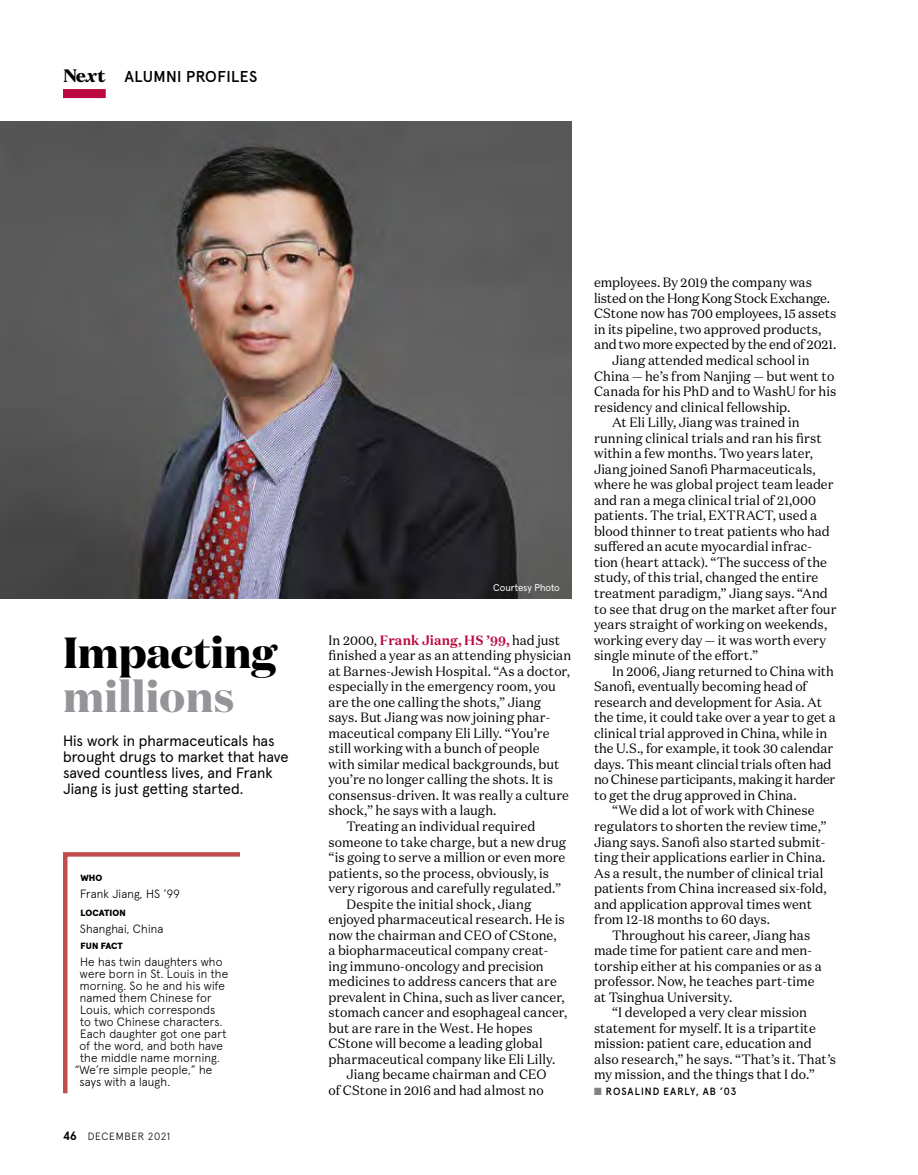
<style>
.page{position:relative;width:918px;height:1175px;background:#fff}
.page>*{position:absolute;margin:0;border:0;box-sizing:border-box;transform-origin:0 0}
.t1{font:700 43.5px "Domaine Display";letter-spacing:-.005em;color:#000}
.t2{font:700 43.5px "Domaine Display";letter-spacing:.01em;color:#939598}
.t3{font:500 15.75px "Apercu Pro";letter-spacing:.025em;color:#000}
.t4{font:15px/15.8px "Apercu Pro";color:#000}
.t5{font:13.5px "Domaine Text";color:#000;scale:.95 1}
.t6{font:13.5px "Domaine Text";letter-spacing:-.02em;color:#000;scale:.95 1}
.t7{font:700 13.5px "Domaine Text";letter-spacing:.01em;color:#bc0a40;scale:.95 1}
.t8{font:300 12px "Apercu Pro";letter-spacing:.015em;color:#000}
.t9{font:500 10.5px "Apercu Pro";letter-spacing:.1em;color:#000;scale:.95 1}
.t10{font:300 10.5px "Apercu Pro";letter-spacing:.065em;color:#000}
.t11{font:9.75px "Apercu Pro";color:#fff}
.t12{font:900 9px "Apercu Pro";letter-spacing:.005em;color:#000}
.s1{font-family:"Domaine Text";font-weight:900;font-size:18px}
.s2{font-family:"Domaine Text";font-weight:900;font-style:italic;font-size:18px}
.s3{font-weight:700;font-size:12px}
.s4{font-weight:400;color:#000}
.s5{color:#808285}
</style>
<div class="page">
<img style="left:0;top:122px;width:572px;height:476px">
<svg style="left:63px;top:852px;width:177px;height:242px"></svg>
<div style="left:63px;top:89px;width:43px;height:9px;background:#bc0a40"></div>
<p class="t3" style="left:63px;top:64px;width:196px"><span class="s1">Ne</span><span class="s2">x</span><span class="s1">t</span> ALUMNI PROFILES</p>
<h1 class="t1" style="left:63px;top:624px;width:215px">Impacting</h1>
<h1 class="t2" style="left:63px;top:667px;width:173px">millions</h1>
<p class="t4" style="left:63px;top:732px;width:227px">His work in pharmaceuticals has brought drugs to market that have saved countless lives, and Frank<br>Jiang is just getting started.</p>
<p class="t12" style="left:80px;top:871px;width:24px">WHO</p>
<p class="t8" style="left:80px;top:884px;width:101px">Frank Jiang, HS ’99</p>
<p class="t12" style="left:80px;top:906px;width:47px">LOCATION</p>
<p class="t8" style="left:80px;top:919px;width:85px">Shanghai, China</p>
<p class="t12" style="left:80px;top:939px;width:44px">FUN FACT</p>
<p class="t8" style="left:80px;top:952px;width:144px">He has twin daughters who</p>
<p class="t8" style="left:80px;top:964px;width:150px">were born in St. Louis in the</p>
<p class="t8" style="left:80px;top:976px;width:147px">morning. So he and his wife</p>
<p class="t8" style="left:80px;top:988px;width:133px">named them Chinese for</p>
<p class="t8" style="left:80px;top:1000px;width:137px">Louis, which corresponds</p>
<p class="t8" style="left:80px;top:1012px;width:144px">to two Chinese characters.</p>
<p class="t8" style="left:80px;top:1024px;width:148px">Each daughter got one part</p>
<p class="t8" style="left:80px;top:1036px;width:145px">of the word, and both have</p>
<p class="t8" style="left:80px;top:1048px;width:141px">the middle name morning.</p>
<p class="t8" style="left:75px;top:1060px;width:139px">“We’re simple people,” he</p>
<p class="t8" style="left:80px;top:1072px;width:92px">says with a laugh.</p>
<p class="t10" style="left:63px;top:1128px;width:109px"><span class="s3">46</span> DECEMBER 2021</p>
<p class="t11" style="left:493px;top:579px;width:68px">Courtesy Photo</p>
<p class="t7" style="left:328px;top:631px;width:245px"><span class="s4">In 2000,</span> Frank Jiang, HS ’99, <span class="s4">had just</span></p>
<p class="t5" style="left:328px;top:647px;width:257px">finished a year as an attending physician</p>
<p class="t5" style="left:328px;top:662px;width:256px">at Barnes-Jewish Hospital. “As a doctor,</p>
<p class="t5" style="left:328px;top:678px;width:241px">especially in the emergency room, you</p>
<p class="t5" style="left:328px;top:693px;width:225px">are the one calling the shots,” Jiang</p>
<p class="t5" style="left:328px;top:709px;width:235px">says. But Jiang was now joining phar-</p>
<p class="t5" style="left:328px;top:724px;width:234px">maceutical company Eli Lilly. “You’re</p>
<p class="t5" style="left:328px;top:740px;width:224px">still working with a bunch of people</p>
<p class="t5" style="left:328px;top:755px;width:245px">with similar medical backgrounds, but</p>
<p class="t5" style="left:328px;top:771px;width:238px">you’re no longer calling the shots. It is</p>
<p class="t5" style="left:328px;top:786px;width:255px">consensus-driven. It was really a culture</p>
<p class="t5" style="left:328px;top:802px;width:178px">shock,” he says with a laugh.</p>
<p class="t5" style="left:347px;top:817px;width:200px">Treating an individual required</p>
<p class="t5" style="left:328px;top:833px;width:252px">someone to take charge, but a new drug</p>
<p class="t5" style="left:328px;top:848px;width:251px">“is going to serve a million or even more</p>
<p class="t5" style="left:328px;top:864px;width:234px">patients, so the process, obviously, is</p>
<p class="t5" style="left:328px;top:879px;width:246px">very rigorous and carefully regulated.”</p>
<p class="t5" style="left:347px;top:895px;width:196px">Despite the initial shock, Jiang</p>
<p class="t5" style="left:328px;top:910px;width:250px">enjoyed pharmaceutical research. He is</p>
<p class="t5" style="left:328px;top:926px;width:242px">now the chairman and CEO of CStone,</p>
<p class="t5" style="left:328px;top:942px;width:233px">a biopharmaceutical company creat-</p>
<p class="t5" style="left:328px;top:957px;width:228px">ing immuno-oncology and precision</p>
<p class="t5" style="left:328px;top:973px;width:242px">medicines to address cancers that are</p>
<p class="t5" style="left:328px;top:988px;width:250px">prevalent in China, such as liver cancer,</p>
<p class="t5" style="left:328px;top:1004px;width:253px">stomach cancer and esophageal cancer,</p>
<p class="t5" style="left:328px;top:1019px;width:217px">but are rare in the West. He hopes</p>
<p class="t5" style="left:328px;top:1035px;width:227px">CStone will become a leading global</p>
<p class="t5" style="left:328px;top:1050px;width:240px">pharmaceutical company like Eli Lilly.</p>
<p class="t5" style="left:347px;top:1066px;width:212px">Jiang became chairman and CEO</p>
<p class="t5" style="left:328px;top:1081px;width:228px">of CStone in 2016 and had almost no</p>
<p class="t5" style="left:594px;top:274px;width:231px">employees. By 2019 the company was</p>
<p class="t6" style="left:594px;top:289px;width:250px">listed on the Hong Kong Stock Exchange.</p>
<p class="t5" style="left:594px;top:305px;width:257px">CStone now has 700 employees, 15 assets</p>
<p class="t5" style="left:594px;top:321px;width:241px">in its pipeline, two approved products,</p>
<p class="t6" style="left:594px;top:336px;width:257px">and two more expected by the end of 2021.</p>
<p class="t5" style="left:612px;top:352px;width:209px">Jiang attended medical school in</p>
<p class="t5" style="left:594px;top:367px;width:255px">China — he’s from Nanjing — but went to</p>
<p class="t5" style="left:594px;top:383px;width:257px">Canada for his PhD and to WashU for his</p>
<p class="t5" style="left:594px;top:398px;width:208px">residency and clinical fellowship.</p>
<p class="t5" style="left:612px;top:414px;width:199px">At Eli Lilly, Jiang was trained in</p>
<p class="t5" style="left:594px;top:429px;width:241px">running clinical trials and ran his first</p>
<p class="t5" style="left:594px;top:445px;width:232px">within a few months. Two years later,</p>
<p class="t5" style="left:594px;top:460px;width:235px">Jiang joined Sanofi Pharmaceuticals,</p>
<p class="t5" style="left:594px;top:476px;width:254px">where he was global project team leader</p>
<p class="t5" style="left:594px;top:491px;width:235px">and ran a mega clinical trial of 21,000</p>
<p class="t5" style="left:594px;top:507px;width:236px">patients. The trial, EXTRACT, used a</p>
<p class="t5" style="left:594px;top:522px;width:250px">blood thinner to treat patients who had</p>
<p class="t5" style="left:594px;top:538px;width:231px">suffered an acute myocardial infrac-</p>
<p class="t5" style="left:594px;top:553px;width:247px">tion (heart attack). “The success of the</p>
<p class="t5" style="left:594px;top:569px;width:238px">study, of this trial, changed the entire</p>
<p class="t5" style="left:594px;top:584px;width:248px">treatment paradigm,” Jiang says. “And</p>
<p class="t5" style="left:594px;top:600px;width:257px">to see that drug on the market after four</p>
<p class="t5" style="left:594px;top:616px;width:247px">years straight of working on weekends,</p>
<p class="t5" style="left:594px;top:631px;width:246px">working every day — it was worth every</p>
<p class="t5" style="left:594px;top:647px;width:174px">single minute of the effort.”</p>
<p class="t5" style="left:612px;top:662px;width:235px">In 2006, Jiang returned to China with</p>
<p class="t5" style="left:594px;top:678px;width:226px">Sanofi, eventually becoming head of</p>
<p class="t5" style="left:594px;top:693px;width:242px">research and development for Asia. At</p>
<p class="t5" style="left:594px;top:709px;width:256px">the time, it could take over a year to get a</p>
<p class="t5" style="left:594px;top:724px;width:247px">clinical trial approved in China, while in</p>
<p class="t5" style="left:594px;top:740px;width:254px">the U.S., for example, it took 30 calendar</p>
<p class="t5" style="left:594px;top:755px;width:252px">days. This meant clincial trials often had</p>
<p class="t5" style="left:594px;top:771px;width:256px">no Chinese participants, making it harder</p>
<p class="t5" style="left:594px;top:786px;width:215px">to get the drug approved in China.</p>
<p class="t5" style="left:612px;top:802px;width:215px">“We did a lot of work with Chinese</p>
<p class="t5" style="left:594px;top:817px;width:246px">regulators to shorten the review time,”</p>
<p class="t5" style="left:594px;top:833px;width:245px">Jiang says. Sanofi also started submit-</p>
<p class="t5" style="left:594px;top:848px;width:245px">ting their applications earlier in China.</p>
<p class="t5" style="left:594px;top:864px;width:243px">As a result, the number of clinical trial</p>
<p class="t5" style="left:594px;top:879px;width:246px">patients from China increased six-fold,</p>
<p class="t5" style="left:594px;top:895px;width:231px">and application approval times went</p>
<p class="t5" style="left:594px;top:910px;width:187px">from 12-18 months to 60 days.</p>
<p class="t5" style="left:612px;top:926px;width:210px">Throughout his career, Jiang has</p>
<p class="t5" style="left:594px;top:942px;width:231px">made time for patient care and men-</p>
<p class="t5" style="left:594px;top:957px;width:241px">torship either at his companies or as a</p>
<p class="t5" style="left:594px;top:973px;width:234px">professor. Now, he teaches part-time</p>
<p class="t5" style="left:594px;top:988px;width:147px">at Tsinghua University.</p>
<p class="t5" style="left:612px;top:1004px;width:207px">“I developed a very clear mission</p>
<p class="t5" style="left:594px;top:1019px;width:235px">statement for myself. It is a tripartite</p>
<p class="t5" style="left:594px;top:1035px;width:231px">mission: patient care, education and</p>
<p class="t5" style="left:594px;top:1050px;width:256px">also research,” he says. “That’s it. That’s</p>
<p class="t5" style="left:594px;top:1066px;width:234px">my mission, and the things that I do.”</p>
<p class="t9" style="left:594px;top:1083px;width:151px"><span class="s5">■</span> ROSALIND EARLY, AB ’03</p>
</div>
